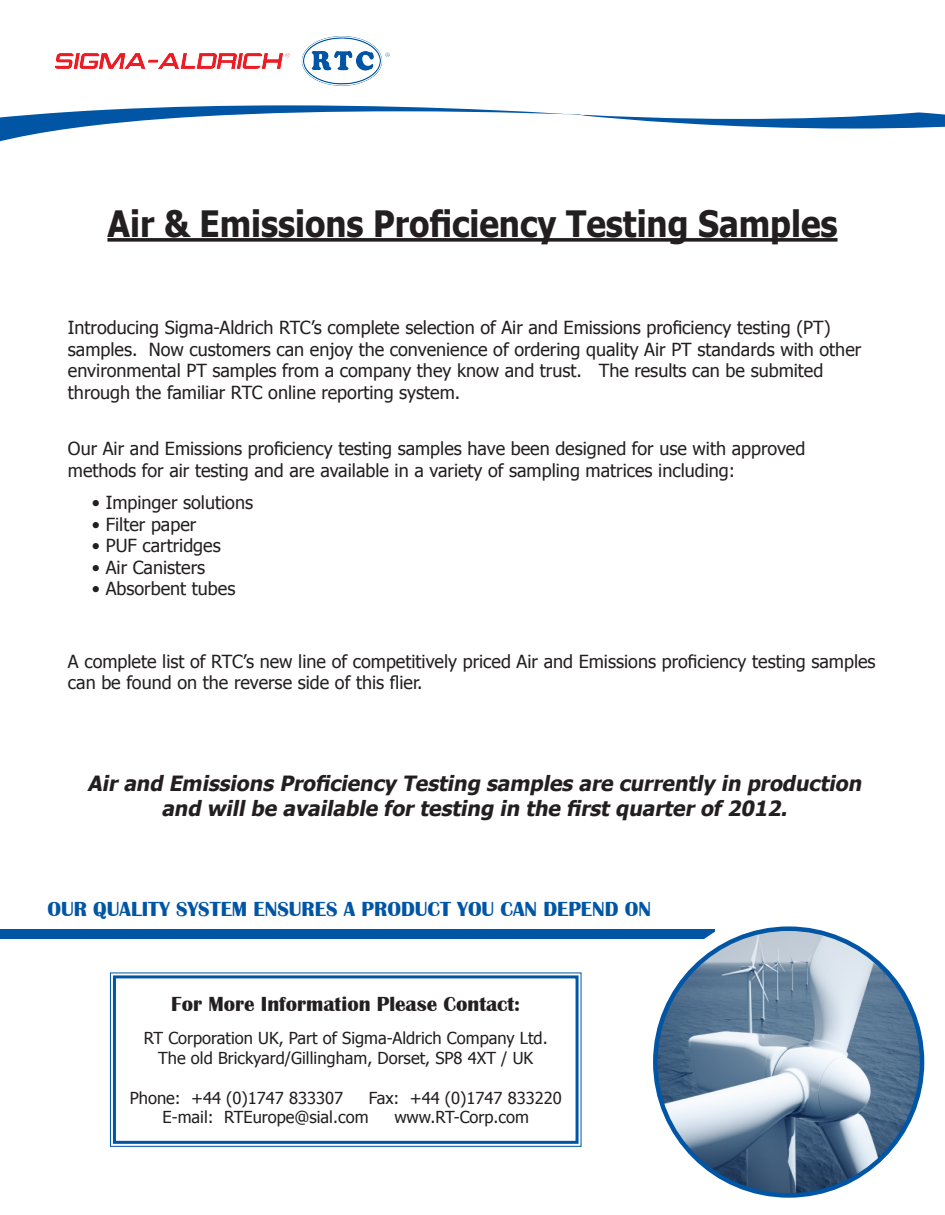
<style>
.page{position:relative;width:945px;height:1215px;background:#fff}
.page>*{position:absolute;margin:0;border:0;box-sizing:border-box;transform-origin:0 0}
.t1{font:700 36.3px "Tahoma";color:#231f20;scale:.91 1}
.t2{font:italic 700 21px/25.2px "Tahoma";color:#231f20;text-align:center}
.t3{font:700 21px "Britannic";color:#0155a5}
.t4{font:700 21px "Britannic";color:#231f20}
.t5{font:18px/21.6px "Tahoma";color:#231f20}
.t6{font:16.5px "Tahoma";color:#231f20}
</style>
<div class="page">
<img style="left:54px;top:36px;width:336px;height:32px">
<svg style="left:0;top:68px;width:945px;height:74px"></svg>
<div style="left:0;top:929px;width:714px;height:10px;background:#0155a5"></div>
<svg style="left:107px;top:238px;width:731px;height:4px;background:#3a3738"></svg>
<svg style="left:109px;top:972px;width:473px;height:175px"></svg>
<div style="left:113px;top:975px;width:466px;height:169px;border:3px solid #0055a5"></div>
<svg style="left:645px;top:911px;width:294px;height:294px"></svg>
<img style="left:655px;top:929px;width:267px;height:266px;border-radius:133px">
<p class="t1" style="left:107px;top:199px;width:804px">Air &amp; Emissions Proficiency Testing Samples</p>
<p class="t5" style="left:68px;top:316px;width:795px">Introducing Sigma-Aldrich RTC’s complete selection of Air and Emissions proficiency testing (PT) samples. Now customers can enjoy the convenience of ordering quality Air PT standards with other environmental PT samples from a company they know and trust. The results can be submited through the familiar RTC online reporting system.</p>
<p class="t5" style="left:68px;top:437px;width:739px">Our Air and Emissions proficiency testing samples have been designed for use with approved</p>
<p class="t5" style="left:68px;top:459px;width:669px">methods for air testing and are available in a variety of sampling matrices including:</p>
<p class="t5" style="left:92px;top:491px;width:163px">• Impinger solutions</p>
<p class="t5" style="left:92px;top:512px;width:106px">• Filter paper</p>
<p class="t5" style="left:92px;top:534px;width:130px">• PUF cartridges</p>
<p class="t5" style="left:92px;top:556px;width:115px">• Air Canisters</p>
<p class="t5" style="left:92px;top:577px;width:145px">• Absorbent tubes</p>
<p class="t5" style="left:68px;top:650px;width:809px">A complete list of RTC’s new line of competitively priced Air and Emissions proficiency testing samples can be found on the reverse side of this flier.</p>
<p class="t2" style="left:87px;top:769px;width:780px">Air and Emissions Proficiency Testing samples are currently in production and will be available for testing in the first quarter of 2012.</p>
<p class="t3" style="left:47px;top:897px;width:605px">OUR QUALITY SYSTEM ENSURES A PRODUCT YOU CAN DEPEND ON</p>
<p class="t4" style="left:171px;top:993px;width:351px">For More Information Please Contact:</p>
<p class="t6" style="left:144px;top:1027px;width:405px">RT Corporation UK, Part of Sigma-Aldrich Company Ltd.</p>
<p class="t6" style="left:158px;top:1047px;width:376px">The old Brickyard/Gillingham, Dorset, SP8 4XT / UK</p>
<p class="t6" style="left:130px;top:1087px;width:215px">Phone: +44 (0)1747 833307</p>
<p class="t6" style="left:369px;top:1087px;width:194px">Fax: +44 (0)1747 833220</p>
<p class="t6" style="left:163px;top:1106px;width:208px">E-mail: RTEurope@sial.com</p>
<p class="t6" style="left:394px;top:1106px;width:136px">www.RT-Corp.com</p>
</div>
